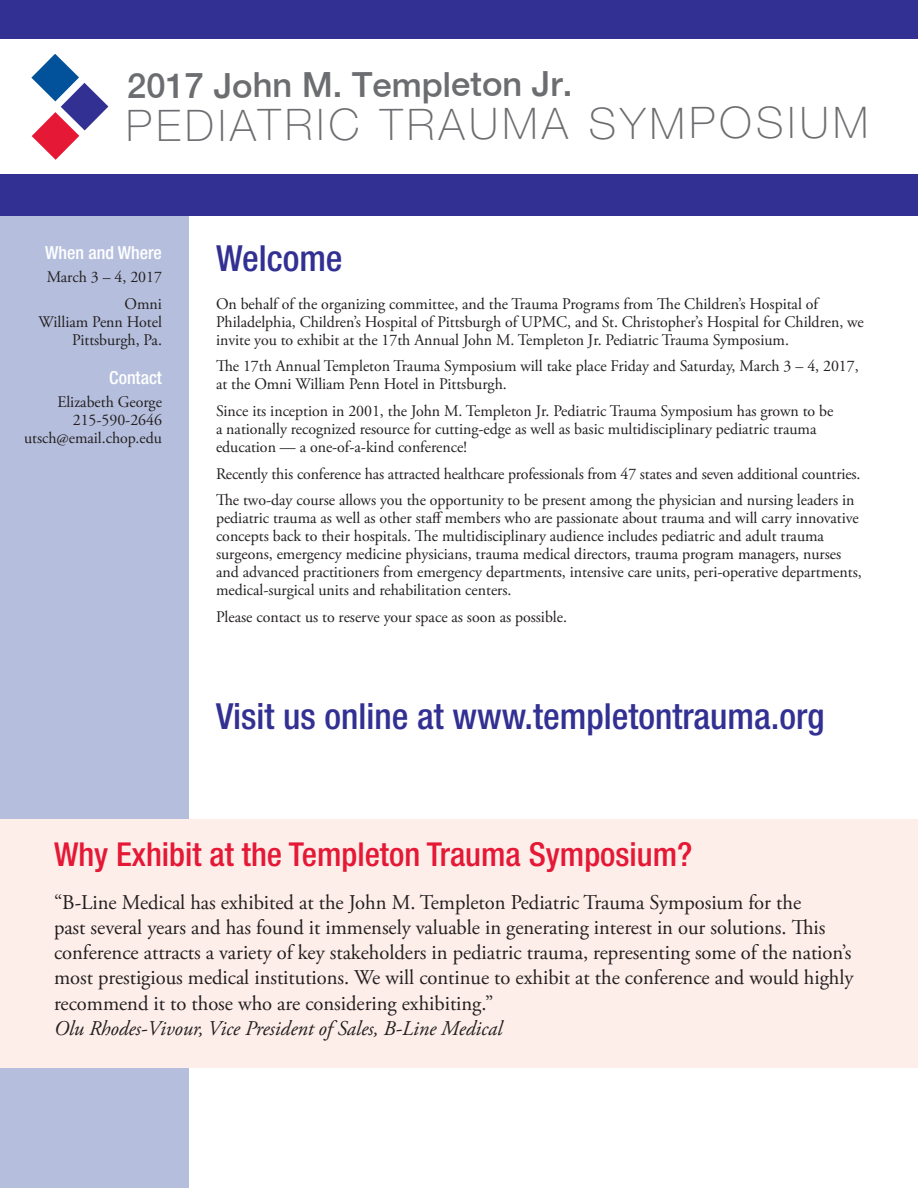
<style>
.page{position:relative;width:918px;height:1188px;background:#fff}
.page>*{position:absolute;margin:0;border:0;box-sizing:border-box;transform-origin:0 0}
.t1{font:100 43.5px "Helvetica Neue";letter-spacing:.095em;color:#6c6d70}
.Band_Headings{font:500 condensed 36px "Helvetica Neue";color:#323092}
.t2{font:500 34.5px "Helvetica Neue";letter-spacing:-.005em;color:#6c6d70}
.Band_Headings-2{font:500 condensed 33px "Helvetica Neue";color:#e51836}
.Body_Text{font:21px/25.2px "Adobe Garamond Pro";color:#231f20}
.Body_Text_Headings{font:500 condensed 18px "Helvetica Neue";color:#fff}
.Body_Text-2{font:16.2px/18px "Adobe Garamond Pro";color:#231f20}
.s1{font-style:italic}
</style>
<div class="page">
<div style="left:0;top:197px;width:189px;height:991px;background:#b5bfdd"></div>
<div style="left:0;top:0;width:918px;height:216px;background:#323092"></div>
<div style="left:0;top:39px;width:918px;height:135px;background:#fff"></div>
<svg style="left:31px;top:54px;width:77px;height:106px"></svg>
<div style="left:0;top:819px;width:918px;height:249px;background:#fdeee9"></div>
<p class="t2" style="left:127px;top:64px;width:447px">2017 John M. Templeton Jr.</p>
<p class="t1" style="left:126px;top:100px;width:744px">PEDIATRIC TRAUMA SYMPOSIUM</p>
<p class="Body_Text_Headings" style="left:45px;top:241px;width:118px">When and Where</p>
<p class="Body_Text-2" style="left:47px;top:268px;width:117px">March 3 – 4, 2017</p>
<p class="Body_Text-2" style="left:38px;top:295px;width:125px;text-align:right">Omni<br>William Penn Hotel<br>Pittsburgh, Pa.</p>
<p class="Body_Text_Headings" style="left:109px;top:366px;width:54px">Contact</p>
<p class="Body_Text-2" style="left:24px;top:393px;width:139px;text-align:right">Elizabeth George<br>215-590-2646 utsch@email.chop.edu</p>
<p class="Band_Headings" style="left:216px;top:237px;width:128px">Welcome</p>
<p class="Body_Text-2" style="left:216px;top:295px;width:649px">On behalf of the organizing committee, and the Trauma Programs from The Children’s Hospital of<br>Philadelphia, Children’s Hospital of Pittsburgh of UPMC, and St. Christopher’s Hospital for Children, we invite you to exhibit at the 17th Annual John M. Templeton Jr. Pediatric Trauma Symposium.</p>
<p class="Body_Text-2" style="left:216px;top:358px;width:644px">The 17th Annual Templeton Trauma Symposium will take place Friday and Saturday, March 3 – 4, 2017, at the Omni William Penn Hotel in Pittsburgh.</p>
<p class="Body_Text-2" style="left:216px;top:402px;width:619px">Since its inception in 2001, the John M. Templeton Jr. Pediatric Trauma Symposium has grown to be a nationally recognized resource for cutting-edge as well as basic multidisciplinary pediatric trauma education — a one-of-a-kind conference!</p>
<p class="Body_Text-2" style="left:216px;top:465px;width:646px">Recently this conference has attracted healthcare professionals from 47 states and seven additional countries.</p>
<p class="Body_Text-2" style="left:216px;top:492px;width:647px">The two-day course allows you the opportunity to be present among the physician and nursing leaders in pediatric trauma as well as other staff members who are passionate about trauma and will carry innovative concepts back to their hospitals. The multidisciplinary audience includes pediatric and adult trauma surgeons, emergency medicine physicians, trauma medical directors, trauma program managers, nurses and advanced practitioners from emergency departments, intensive care units, peri-operative departments, medical-surgical units and rehabilitation centers.</p>
<p class="Body_Text-2" style="left:216px;top:608px;width:353px">Please contact us to reserve your space as soon as possible.</p>
<p class="Band_Headings" style="left:216px;top:695px;width:610px">Visit us online at www.templetontrauma.org</p>
<p class="Band_Headings-2" style="left:54px;top:834px;width:640px">Why Exhibit at the Templeton Trauma Symposium?</p>
<p class="Body_Text" style="left:54px;top:890px;width:801px">“B-Line Medical has exhibited at the John M. Templeton Pediatric Trauma Symposium for the<br>past several years and has found it immensely valuable in generating interest in our solutions. This conference attracts a variety of key stakeholders in pediatric trauma, representing some of the nation’s most prestigious medical institutions. We will continue to exhibit at the conference and would highly recommend it to those who are considering exhibiting.”<br><span class="s1">Olu Rhodes-Vivour, Vice President of Sales, B-Line Medical</span></p>
</div>
